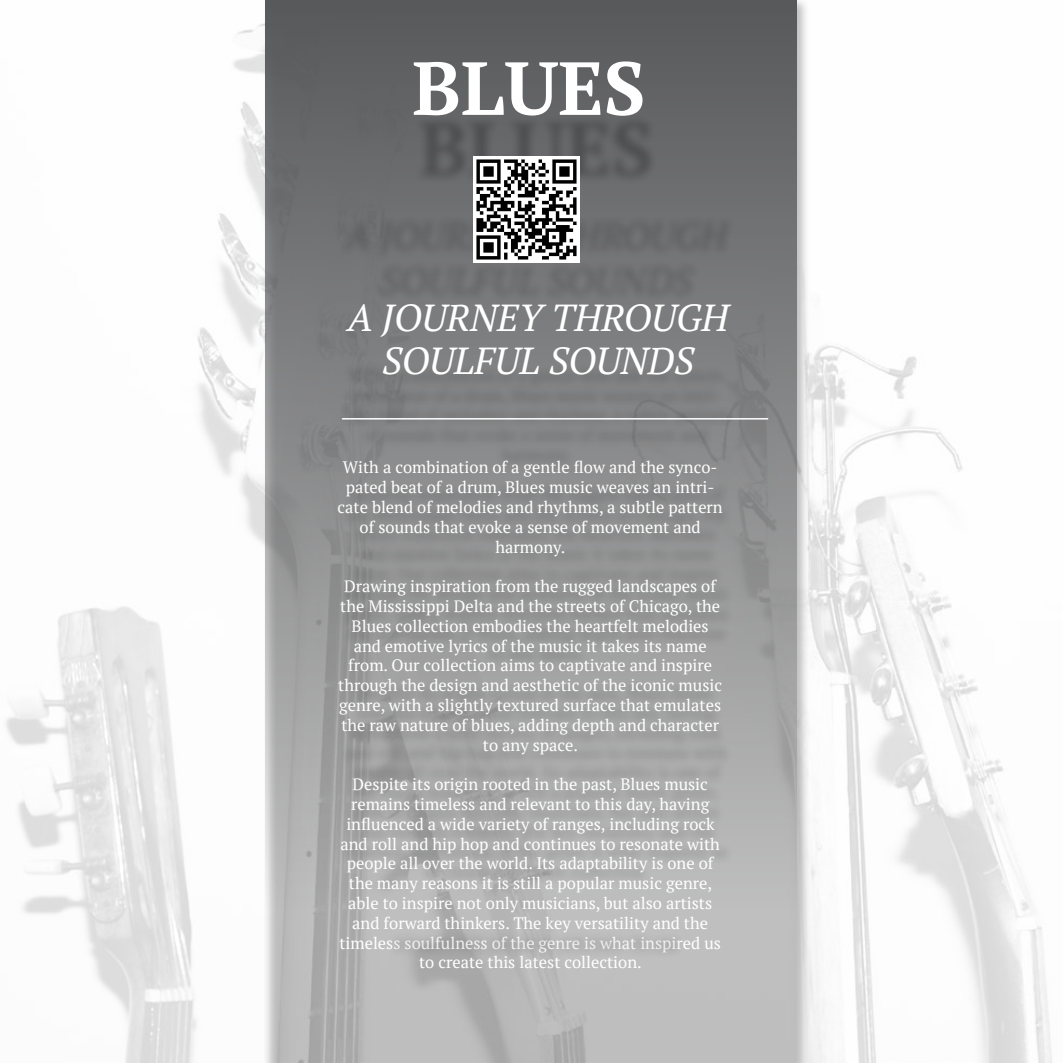
<style>
.page{position:relative;width:1063px;height:1063px;background:#fff}
.page>*{position:absolute;margin:0;border:0;box-sizing:border-box;transform-origin:0 0}
.t1{font:700 75px "PT Serif";color:#fff}
.t2{font:italic 37.5px/43.3px "PT Serif";color:#fff;text-align:center}
.t3{font:16.5px/19.8px "PT Serif";color:#fff;text-align:center}
</style>
<div class="page">
<img style="left:6px;top:24px;width:1046px;height:1039px">
<div style="left:262px;top:0;width:548px;height:1063px;background:#000;opacity:.25"></div>
<svg style="left:266px;top:0;width:531px;height:1063px;background:#8d8e8e"></svg>
<div style="left:336px;top:362px;width:400px;height:524px;background:#000;opacity:.25"></div>
<div style="left:413px;top:114px;width:245px;height:71px;background:#000;opacity:.25"></div>
<div style="left:336px;top:215px;width:400px;height:88px;background:#707172"></div>
<div style="left:388px;top:931px;width:296px;height:28px;background:#000;opacity:.25"></div>
<hr style="left:342px;top:418px;width:426px;height:2px;background:#fff">
<img style="left:474px;top:156px;width:106px;height:106px">
<h1 class="t1" style="left:412px;top:39px;width:235px">BLUES</h1>
<h2 class="t2" style="left:347px;top:296px;width:383px">A JOURNEY THROUGH<br>SOULFUL SOUNDS</h2>
<p class="t3" style="left:338px;top:457px;width:387px">With a combination of a gentle flow and the synco&shy;pated beat of a drum, Blues music weaves an intri&shy;cate blend of melodies and rhythms, a subtle pattern of sounds that evoke a sense of movement and harmony.</p>
<p class="t3" style="left:338px;top:576px;width:385px">Drawing inspiration from the rugged landscapes of the Mississippi Delta and the streets of Chicago, the Blues collection embodies the heartfelt melodies and emotive lyrics of the music it takes its name from. Our collection aims to captivate and inspire through the design and aesthetic of the iconic music genre, with a slightly textured surface that emulates the raw nature of blues, adding depth and character to any space.</p>
<p class="t3" style="left:339px;top:774px;width:383px">Despite its origin rooted in the past, Blues music remains timeless and relevant to this day, having influenced a wide variety of ranges, including rock and roll and hip hop and continues to resonate with people all over the world. Its adaptability is one of the many reasons it is still a popular music genre, able to inspire not only musicians, but also artists and forward thinkers. The key versatility and the timeless soulfulness of the genre is what inspired us to create this latest collection.</p>
</div>
